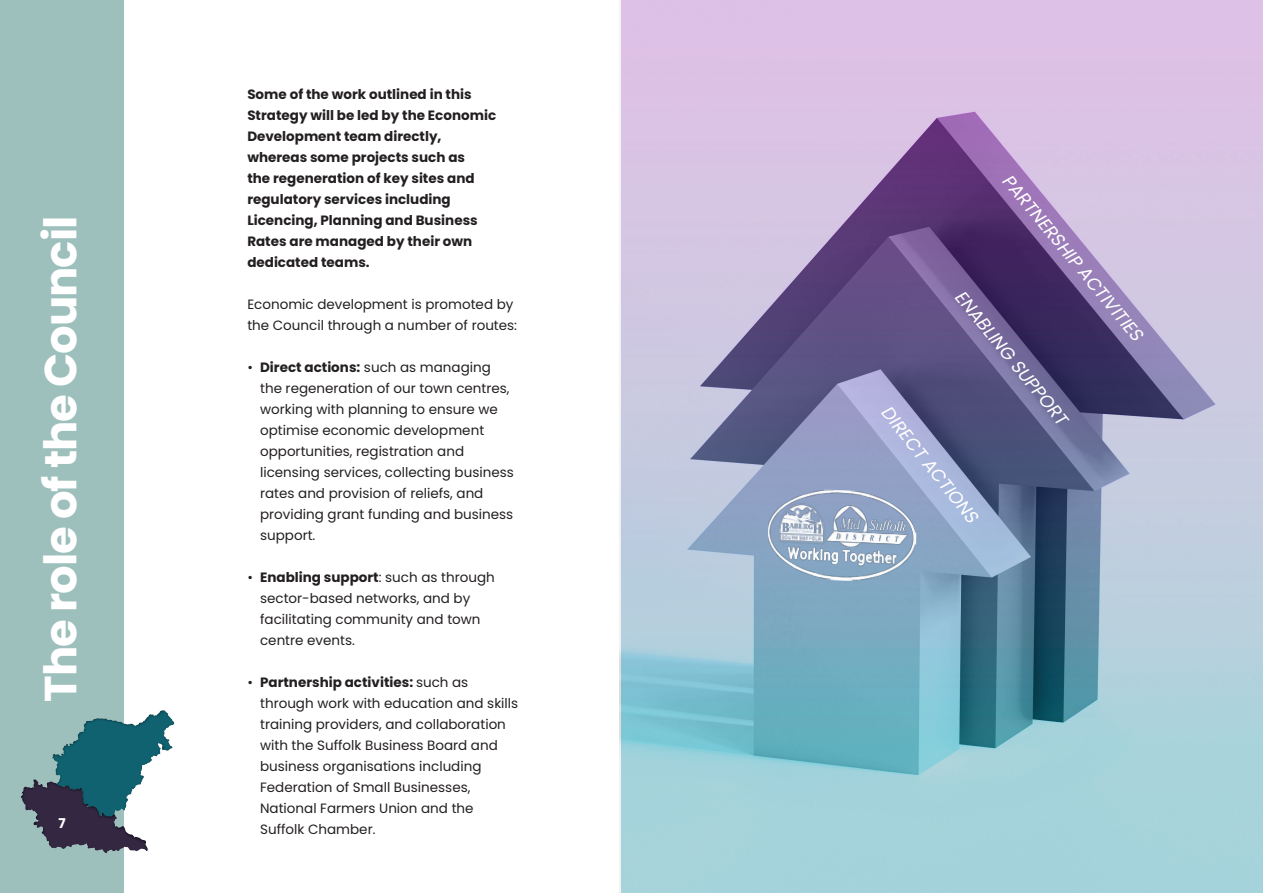
<style>
.page{position:relative;width:1263px;height:893px;background:#fff}
.page>*{position:absolute;margin:0;border:0;box-sizing:border-box;transform-origin:0 0}
.t1{font:700 45px "Poppins";letter-spacing:-.025em;color:#fff}
.t2{font:italic 18px "Poppins";color:#fff}
.t3{font:13.5px/21px "Poppins";color:#231f20}
.t4{font:700 13.5px/21px "Poppins";color:#231f20}
.t5{font:700 13.5px "Poppins";color:#fff}
.s1{font-weight:700}
</style>
<div class="page">
<div style="left:0;top:0;width:124px;height:893px;background:#9dc0bd"></div>
<svg style="left:52px;top:710px;width:122px;height:68px"></svg>
<div style="left:20px;top:778px;width:129px;height:75px;background:#231f20;opacity:.71"></div>
<img style="left:619px;top:0;width:644px;height:893px">
<img style="left:768px;top:488px;width:149px;height:95px">
<p class="t1" style="left:35px;top:702px;width:487px;rotate:-90deg">The role of the Council</p>
<p class="t5" style="left:58px;top:815px;width:9px">7</p>
<p class="t4" style="left:247px;top:84px;width:250px">Some of the work outlined in this<br>Strategy will be led by the Economic<br>Development team directly, whereas some projects such as<br>the regeneration of key sites and regulatory services including<br>Licencing, Planning and Business<br>Rates are managed by their own dedicated teams.</p>
<p class="t3" style="left:247px;top:294px;width:271px">Economic development is promoted by the Council through a number of routes:</p>
<p class="t3" style="left:260px;top:357px;width:255px;text-indent:-13px">• <span class="s1">Direct actions:</span> such as managing the regeneration of our town centres, working with planning to ensure we optimise economic development opportunities, registration and licensing services, collecting business rates and provision of reliefs, and providing grant funding and business support.</p>
<p class="t3" style="left:260px;top:567px;width:236px;text-indent:-13px">• <span class="s1">Enabling support</span>: such as through sector-based networks, and by facilitating community and town centre events.</p>
<p class="t3" style="left:260px;top:672px;width:260px;text-indent:-13px">• <span class="s1">Partnership activities:</span> such as through work with education and skills training providers, and collaboration with the Suffolk Business Board and business organisations including Federation of Small Businesses, National Farmers Union and the Suffolk Chamber.</p>
<p class="t2" style="left:1015px;top:170px;width:211px;rotate:51deg">PARTNERSHIP ACTIVITIES</p>
<p class="t2" style="left:967px;top:286px;width:169px;rotate:51deg">ENABLING SUPPORT</p>
<p class="t2" style="left:893px;top:402px;width:145px;rotate:51deg">DIRECT ACTIONS</p>
</div>
